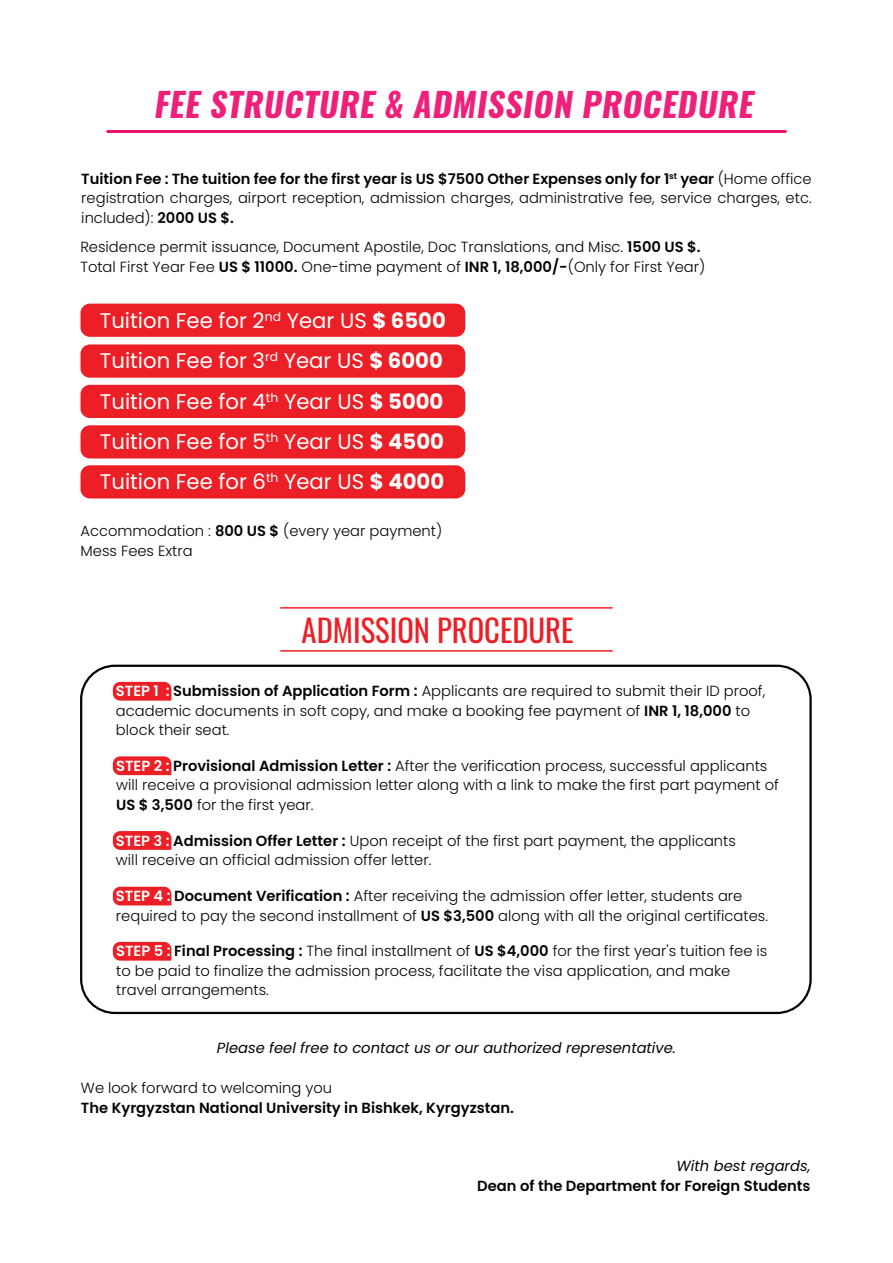
<style>
.page{position:relative;width:893px;height:1263px;background:#fff}
.page>*{position:absolute;margin:0;border:0;box-sizing:border-box;transform-origin:0 0}
.t1{font:700 33.3px "Oswald";color:#ee207a}
.t2{font:30.6px "Oswald";color:#ed1f26}
.t3{font:21.15px/40.5px "Poppins";color:#fff}
.t4{font:300 14.7px/19.5px "Poppins";color:#040503}
.t5{font:600 14.7px "Poppins";color:#040503}
.t6{font:italic 14.7px "Poppins";color:#040503}
.s1{font-weight:600}
.s2{font-weight:700}
.s3{font-weight:600;color:#fff}
</style>
<div class="page">
<div style="left:80px;top:665px;width:732px;height:349px;border:2px solid #040503;border-radius:34px"></div>
<svg style="left:113px;top:682px;width:58px;height:19px"></svg>
<svg style="left:113px;top:756px;width:58px;height:19px"></svg>
<svg style="left:113px;top:831px;width:58px;height:19px"></svg>
<svg style="left:113px;top:887px;width:58px;height:18px"></svg>
<svg style="left:113px;top:942px;width:58px;height:19px"></svg>
<div style="left:81px;top:304px;width:384px;height:33px;background:#ed1f26;border-radius:9px"></div>
<div style="left:81px;top:344px;width:384px;height:34px;background:#ed1f26;border-radius:9px"></div>
<div style="left:81px;top:385px;width:384px;height:33px;background:#ed1f26;border-radius:9px"></div>
<div style="left:81px;top:425px;width:384px;height:33px;background:#ed1f26;border-radius:9px"></div>
<div style="left:81px;top:465px;width:384px;height:33px;background:#ed1f26;border-radius:9px"></div>
<hr style="left:280px;top:650px;width:333px;height:2px;background:#ed1f26">
<hr style="left:280px;top:607px;width:333px;height:2px;background:#ed1f26">
<hr style="left:108px;top:130px;width:677px;height:3px;background:#ec136b">
<h1 class="t1" style="left:153px;top:81px;width:607px">FEE STRUCTURE &amp; ADMISSION PROCEDURE</h1>
<p class="t4" style="left:81px;top:169px;width:732px;text-align:justify"><span class="s1">Tuition Fee : The tuition fee for the first year is US $7500 Other Expenses only for 1</span><sup>st</sup> <span class="s1">year</span> (Home office registration charges, airport reception, admission charges, administrative fee, service charges, etc. included): <span class="s1">2000 US $.</span></p>
<p class="t4" style="left:80px;top:238px;width:626px">Residence permit issuance, Document Apostile, Doc Translations, and Misc. <span class="s1">1500 US $.<br></span>Total First Year Fee <span class="s1">US $ 11000.</span> One-time payment of <span class="s1">INR 1, 18,000/-</span>(Only for First Year)</p>
<h3 class="t3" style="left:100px;top:300px;width:347px">Tuition Fee for 2<sup>nd</sup> Year US <span class="s2">$ 6500<br></span>Tuition Fee for 3<sup>rd</sup> Year US <span class="s2">$ 6000<br></span>Tuition Fee for 4<sup>th</sup> Year US <span class="s2">$ 5000<br></span>Tuition Fee for 5<sup>th</sup> Year US <span class="s2">$ 4500<br></span>Tuition Fee for 6<sup>th</sup> Year US <span class="s2">$ 4000</span></h3>
<p class="t4" style="left:81px;top:522px;width:363px">Accommodation : <span class="s1">800 US $</span> (every year payment)<br>Mess Fees Extra</p>
<h2 class="t2" style="left:302px;top:609px;width:274px">ADMISSION PROCEDURE</h2>
<p class="t4" style="left:116px;top:681px;width:651px"><span class="s3">STEP 1 :</span> <span class="s1">Submission of Application Form :</span> Applicants are required to submit their ID proof, academic documents in soft copy, and make a booking fee payment of <span class="s1">INR 1, 18,000</span> to block their seat.</p>
<p class="t4" style="left:116px;top:756px;width:664px"><span class="s3">STEP 2 :</span> <span class="s1">Provisional Admission Letter :</span> After the verification process, successful applicants will receive a provisional admission letter along with a link to make the first part payment of<br><span class="s1">US $ 3,500</span> for the first year.</p>
<p class="t4" style="left:116px;top:831px;width:621px"><span class="s3">STEP 3 :</span> <span class="s1">Admission Offer Letter :</span> Upon receipt of the first part payment, the applicants will receive an official admission offer letter.</p>
<p class="t4" style="left:116px;top:887px;width:654px"><span class="s3">STEP 4 :</span> <span class="s1">Document Verification :</span> After receiving the admission offer letter, students are required to pay the second installment of <span class="s1">US $3,500</span> along with all the original certificates.</p>
<p class="t4" style="left:116px;top:941px;width:653px"><span class="s3">STEP 5 :</span> <span class="s1">Final Processing :</span> The final installment of <span class="s1">US $4,000</span> for the first year's tuition fee is to be paid to finalize the admission process, facilitate the visa application, and make travel arrangements.</p>
<p class="t6" style="left:217px;top:1039px;width:461px">Please feel free to contact us or our authorized representative.</p>
<p class="t4" style="left:81px;top:1078px;width:253px">We look forward to welcoming you</p>
<p class="t5" style="left:81px;top:1099px;width:434px">The Kyrgyzstan National University in Bishkek, Kyrgyzstan.</p>
<p class="t6" style="left:677px;top:1158px;width:135px">With best regards,</p>
<p class="t5" style="left:477px;top:1177px;width:335px">Dean of the Department for Foreign Students</p>
</div>
